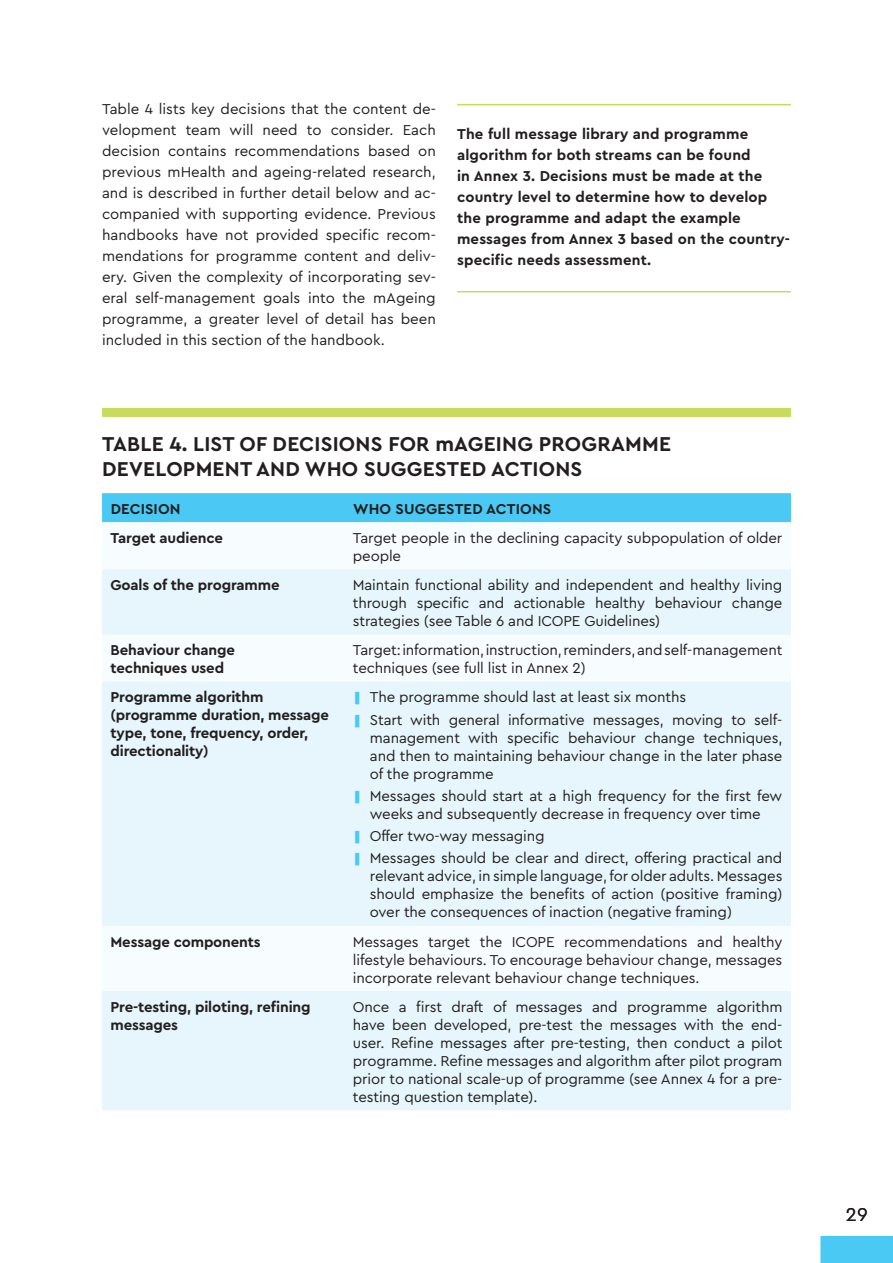
<style>
.page{position:relative;width:893px;height:1263px;background:#fff}
.page>*{position:absolute;margin:0;border:0;box-sizing:border-box;transform-origin:0 0}
.t1{font:700 21px/25.2px "Cera PRO";letter-spacing:.01em;color:#231f20}
.t2{font:19.5px "Cera PRO";color:#231f20}
.text{font:15px/21px "Cera PRO";letter-spacing:-.01em;color:#231f20;text-align:justify}
.text_tables___column{font:15px/18px "Cera PRO";letter-spacing:-.01em;color:#231f20;text-align:justify}
.highlight_in_text{font:700 15px/21px "Cera PRO";letter-spacing:.01em;color:#231f20}
.text_tables___column-2{font:700 15px/18px "Cera PRO";letter-spacing:-.01em;color:#231f20}
.s1{font-family:"Menlo";color:#49c9f4}
</style>
<div class="page">
<div style="left:821px;top:1236px;width:72px;height:27px;background:#49c9f4"></div>
<hr style="left:457px;top:104px;width:334px;height:1px;background:#c8db5c">
<hr style="left:457px;top:291px;width:334px;height:1px;background:#c8db5c">
<div style="left:102px;top:493px;width:689px;height:29px;background:#49c9f4"></div>
<svg style="left:102px;top:569px;width:689px;height:541px;fill:#e6f6fc"></svg>
<div style="left:102px;top:408px;width:689px;height:9px;background:#c8db5c"></div>
<p class="text" style="left:102px;top:98px;width:335px">Table 4 lists key decisions that the content de&shy;velopment team will need to consider. Each decision contains recommendations based on previous mHealth and ageing-related research, and is described in further detail below and ac&shy;companied with supporting evidence. Previous handbooks have not provided specific recom&shy;mendations for programme content and deliv&shy;ery. Given the complexity of incorporating sev&shy;eral self-management goals into the mAgeing programme, a greater level of detail has been included in this section of the handbook.</p>
<p class="highlight_in_text" style="left:457px;top:123px;width:334px">The full message library and programme algorithm for both streams can be found<br>in Annex 3. Decisions must be made at the country level to determine how to develop the programme and adapt the example messages from Annex 3 based on the country&shy;specific needs assessment.</p>
<p class="t1" style="left:102px;top:430px;width:570px">TABLE 4. LIST OF DECISIONS FOR mAGEING PROGRAMME<br>DEVELOPMENT AND WHO SUGGESTED ACTIONS</p>
<p class="highlight_in_text" style="left:111px;top:498px;width:71px">DECISION</p>
<p class="highlight_in_text" style="left:353px;top:498px;width:200px">WHO SUGGESTED ACTIONS</p>
<p class="text_tables___column-2" style="left:111px;top:528px;width:114px">Target audience</p>
<p class="text_tables___column" style="left:353px;top:528px;width:431px">Target people in the declining capacity subpopulation of older people</p>
<p class="text_tables___column-2" style="left:111px;top:575px;width:170px">Goals of the programme</p>
<p class="text_tables___column" style="left:353px;top:575px;width:431px">Maintain functional ability and independent and healthy living through specific and actionable healthy behaviour change strategies (see Table 6 and ICOPE Guidelines)</p>
<p class="text_tables___column-2" style="left:111px;top:640px;width:126px">Behaviour change techniques used</p>
<p class="text_tables___column" style="left:353px;top:640px;width:431px">Target: information, instruction, reminders, and self-management techniques (see full list in Annex 2)</p>
<p class="text_tables___column-2" style="left:111px;top:688px;width:220px">Programme algorithm (programme duration, message type, tone, frequency, order, directionality)</p>
<p class="text" style="left:353px;top:686px;width:335px"><span class="s1">❚</span> The programme should last at least six months</p>
<p class="text" style="left:370px;top:710px;width:414px;line-height:18px;text-indent:-17px"><span class="s1">❚</span> Start with general informative messages, moving to self&shy;management with specific behaviour change techniques, and then to maintaining behaviour change in the later phase of the programme</p>
<p class="text" style="left:353px;top:786px;width:431px;line-height:18px;text-align:center"><span class="s1">❚</span> Messages should start at a high frequency for the first few weeks and subsequently decrease in frequency over time</p>
<p class="text" style="left:353px;top:825px;width:193px"><span class="s1">❚</span> Offer two-way messaging</p>
<p class="text" style="left:370px;top:849px;width:414px;line-height:18px;text-indent:-17px"><span class="s1">❚</span> Messages should be clear and direct, offering practical and relevant advice, in simple language, for older adults. Messages should emphasize the benefits of action (positive framing) over the consequences of inaction (negative framing)</p>
<p class="text_tables___column-2" style="left:111px;top:932px;width:152px">Message components</p>
<p class="text_tables___column" style="left:353px;top:932px;width:431px">Messages target the ICOPE recommendations and healthy lifestyle behaviours. To encourage behaviour change, messages incorporate relevant behaviour change techniques.</p>
<p class="text_tables___column-2" style="left:111px;top:997px;width:202px">Pre-testing, piloting, refining messages</p>
<p class="text_tables___column" style="left:353px;top:997px;width:431px">Once a first draft of messages and programme algorithm have been developed, pre-test the messages with the end&shy;user. Refine messages after pre-testing, then conduct a pilot programme. Refine messages and algorithm after pilot program prior to national scale-up of programme (see Annex 4 for a pre&shy;testing question template).</p>
<h2 class="t2" style="left:846px;top:1202px;width:24px">29</h2>
</div>
